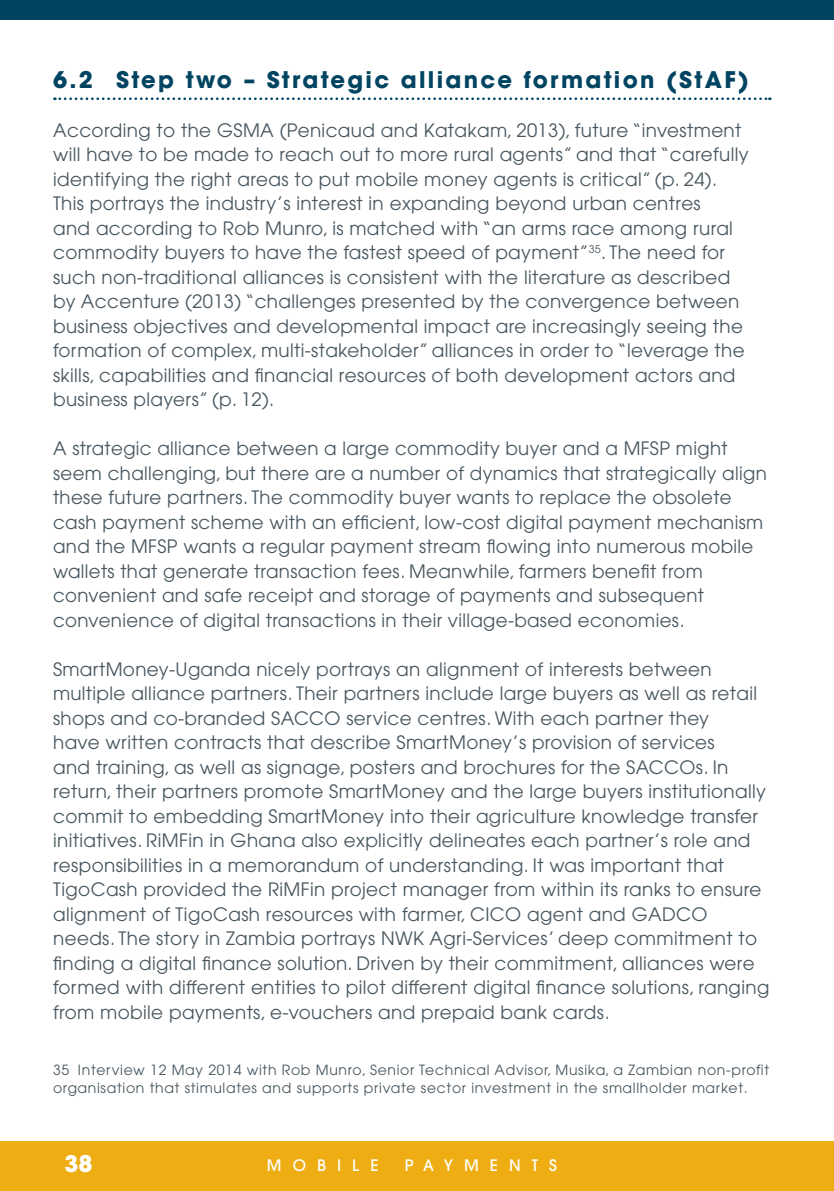
<style>
.page{position:relative;width:834px;height:1191px;background:#fff}
.page>*{position:absolute;margin:0;border:0;box-sizing:border-box;transform-origin:0 0}
.t1{font:700 22.75px "ITC Avant Garde Std";color:#004461}
.t2{font:700 22.75px "ITC Avant Garde Std";color:#fff}
.t3{font:18.38px/24.5px "Avant Garde";letter-spacing:.02em;color:#48565f}
.t4{font:500 15.75px "Avant Garde";letter-spacing:.7em;color:#fff}
.t5{font:14px/17.5px "Avant Garde";letter-spacing:.05em;color:#48565f}
</style>
<div class="page">
<div style="left:0;top:1141px;width:833px;height:50px;background:#eeae13"></div>
<div style="left:0;top:0;width:833px;height:20px;background:#004461"></div>
<svg style="left:54px;top:97px;width:716px;height:3px"></svg>
<p class="t1" style="left:53px;top:64px;width:697px">6.2 Step two – Strategic alliance formation (StAF)</p>
<p class="t3" style="left:53px;top:118px;width:697px">According to the GSMA (Penicaud and Katakam, 2013), future “investment will have to be made to reach out to more rural agents” and that “carefully identifying the right areas to put mobile money agents is critical” (p. 24).<br>This portrays the industry’s interest in expanding beyond urban centres<br>and according to Rob Munro, is matched with “an arms race among rural commodity buyers to have the fastest speed of payment”<sup>35</sup>. The need for such non-traditional alliances is consistent with the literature as described by Accenture (2013) “challenges presented by the convergence between business objectives and developmental impact are increasingly seeing the formation of complex, multi-stakeholder” alliances in order to “leverage the skills, capabilities and financial resources of both development actors and business players” (p. 12).</p>
<p class="t3" style="left:53px;top:436px;width:715px">A strategic alliance between a large commodity buyer and a MFSP might seem challenging, but there are a number of dynamics that strategically align these future partners. The commodity buyer wants to replace the obsolete cash payment scheme with an efficient, low-cost digital payment mechanism and the MFSP wants a regular payment stream flowing into numerous mobile wallets that generate transaction fees. Meanwhile, farmers benefit from convenient and safe receipt and storage of payments and subsequent convenience of digital transactions in their village-based economies.</p>
<p class="t3" style="left:53px;top:657px;width:717px">SmartMoney-Uganda nicely portrays an alignment of interests between multiple alliance partners. Their partners include large buyers as well as retail shops and co-branded SACCO service centres. With each partner they<br>have written contracts that describe SmartMoney’s provision of services<br>and training, as well as signage, posters and brochures for the SACCOs. In return, their partners promote SmartMoney and the large buyers institutionally commit to embedding SmartMoney into their agriculture knowledge transfer initiatives. RiMFin in Ghana also explicitly delineates each partner’s role and responsibilities in a memorandum of understanding. It was important that TigoCash provided the RiMFin project manager from within its ranks to ensure alignment of TigoCash resources with farmer, CICO agent and GADCO needs. The story in Zambia portrays NWK Agri-Services’ deep commitment to finding a digital finance solution. Driven by their commitment, alliances were formed with different entities to pilot different digital finance solutions, ranging from mobile payments, e-vouchers and prepaid bank cards.</p>
<p class="t5" style="left:53px;top:1061px;width:717px">35 Interview 12 May 2014 with Rob Munro, Senior Technical Advisor, Musika, a Zambian non-profit organisation that stimulates and supports private sector investment in the smallholder market.</p>
<p class="t2" style="left:64px;top:1149px;width:30px">38</p>
<p class="t4" style="left:267px;top:1155px;width:113px">MOBILE</p>
<p class="t4" style="left:405px;top:1155px;width:154px">PAYM ENTS</p>
</div>
